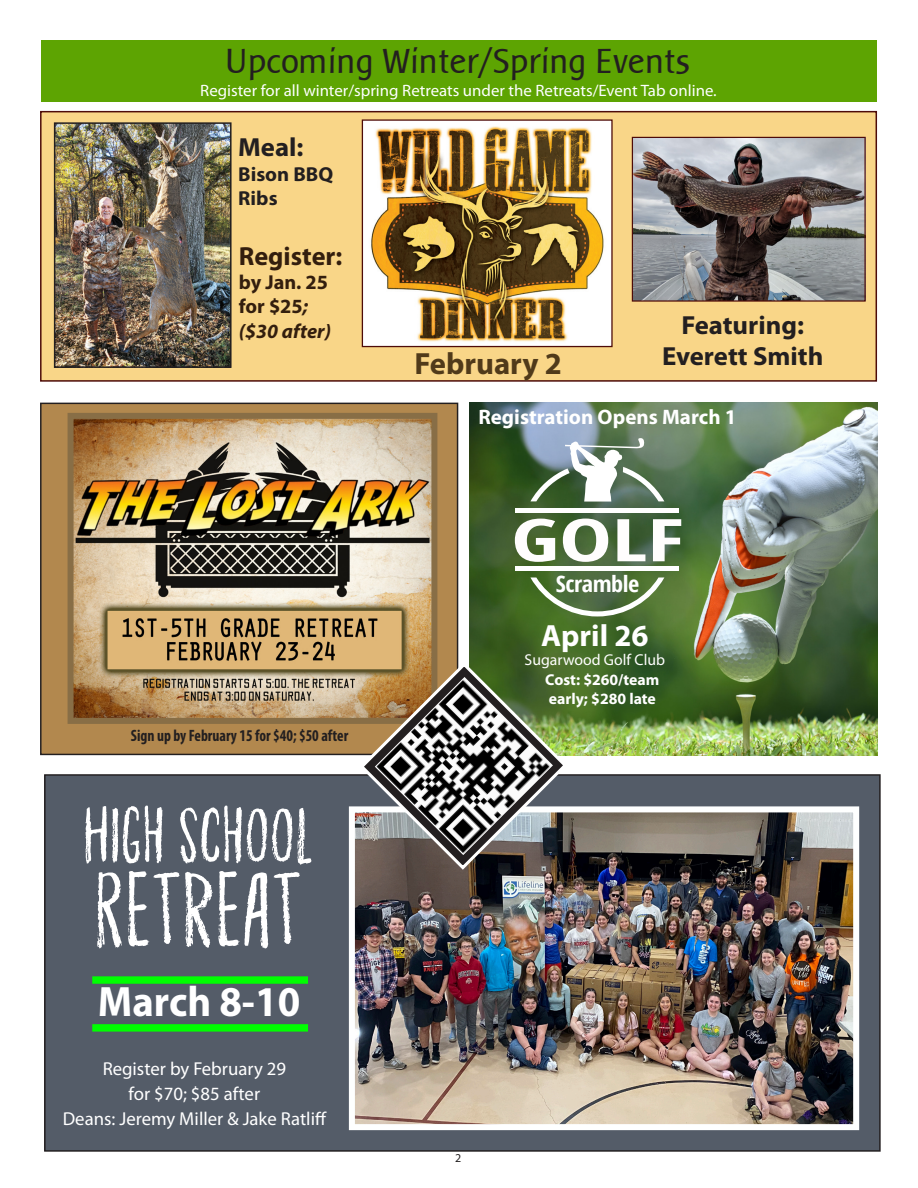
<style>
.page{position:relative;width:918px;height:1188px;background:#fff}
.page>*{position:absolute;margin:0;border:0;box-sizing:border-box;transform-origin:0 0}
.t1{font:81.75px "Ordinary Guy DEMO";color:#fff}
.t2{font:60.75px "Ordinary Guy DEMO";color:#fff}
.t3{font:700 condensed 58.95px "Open Sans";color:#fffdfd;scale:1.5 1}
.t4{font:700 42.6px "Myriad Pro";color:#fff;scale:.95 1}
.t5{font:36px "Baar Sophia";color:#231f20}
.t6{font:700 30.75px "Myriad Pro";color:#503a1a}
.t7{font:700 30.75px "Myriad Pro";color:#fff}
.t8{font:700 26.25px "Myriad Pro";color:#231f20}
.t9{font:700 26.25px "Myriad Pro";color:#331e0e}
.t10{font:700 condensed 22.35px "Open Sans";letter-spacing:-.02em;color:#fff;scale:1.09 1}
.t11{font:700 21px "Myriad Pro";color:#fff}
.t12{font:700 20.25px "Myriad Pro";color:#331e0e}
.t13{font:700 20.25px "Myriad Pro";color:#231f20}
.t14{font:italic 700 20.25px "Myriad Pro";color:#331e0e}
.t15{font:18.75px "Myriad Pro";color:#fff}
.t16{font:16.5px "Myriad Pro";color:#fdffff}
.t17{font:700 condensed 16.5px "Myriad Pro";color:#231f20;scale:.94 1}
.t18{font:700 15.75px/18.9px "Myriad Pro";color:#fff}
.t19{font:15.75px "Myriad Pro";color:#fff}
.t20{font:12px "Myriad Pro";color:#231f20}
.s1{font-style:italic}
</style>
<div class="page">
<div style="left:45px;top:775px;width:835px;height:376px;background:#545c68"></div>
<div style="left:41px;top:40px;width:835px;height:62px;background:#5da402"></div>
<img style="left:470px;top:403px;width:408px;height:352px">
<svg style="left:530px;top:578px;width:134px;height:38px;background:#678454"></svg>
<hr style="left:516px;top:508px;width:163px;height:4px;background:#fff">
<div style="left:516px;top:566px;width:163px;height:5px;background:#fff"></div>
<svg style="left:530px;top:437px;width:134px;height:65px"></svg>
<div style="left:92px;top:976px;width:216px;height:8px;background:#00fe01"></div>
<div style="left:92px;top:1024px;width:216px;height:8px;background:#00fe01"></div>
<div style="left:41px;top:112px;width:835px;height:269px;background:#f9d688"></div>
<div style="left:40px;top:111px;width:837px;height:271px;border:2px solid #4e0c09"></div>
<img style="left:364px;top:121px;width:247px;height:224px">
<div style="left:362px;top:119px;width:251px;height:228px;border:1px solid #4e0c09"></div>
<img style="left:634px;top:139px;width:230px;height:161px">
<div style="left:632px;top:137px;width:234px;height:165px;border:1px solid #4e0c09"></div>
<div style="left:41px;top:403px;width:417px;height:351px;background:#b2884e"></div>
<img style="left:75px;top:420px;width:355px;height:297px">
<div style="left:68px;top:413px;width:369px;height:311px;border:6px solid #886e46"></div>
<img style="left:356px;top:813px;width:496px;height:310px">
<div style="left:349px;top:806px;width:510px;height:324px;border:6px solid #feffff"></div>
<img style="left:358px;top:660px;width:211px;height:212px">
<img style="left:375px;top:677px;width:178px;height:178px">
<img style="left:57px;top:125px;width:172px;height:240px">
<div style="left:54px;top:122px;width:178px;height:246px;border:2px solid #231f20"></div>
<p class="t5" style="left:226px;top:41px;width:467px">Upcoming Winter/Spring Events</p>
<p class="t16" style="left:200px;top:80px;width:518px">Register for all winter/spring Retreats under the Retreats/Event Tab online.</p>
<p class="t8" style="left:238px;top:131px;width:67px">Meal:</p>
<p class="t13" style="left:238px;top:161px;width:97px">Bison BBQ</p>
<p class="t13" style="left:238px;top:185px;width:41px">Ribs</p>
<p class="t9" style="left:239px;top:239px;width:105px">Register:</p>
<p class="t12" style="left:239px;top:269px;width:91px">by Jan. 25</p>
<p class="t12" style="left:239px;top:293px;width:71px">for $25<span class="s1">;</span></p>
<p class="t14" style="left:239px;top:318px;width:94px">($30 after)</p>
<p class="t17" style="left:131px;top:725px;width:233px">Sign up by February 15 for $40; $50 after</p>
<p class="t2" style="left:83px;top:797px;width:231px">HIGH SCHOOL</p>
<p class="t1" style="left:94px;top:857px;width:210px">RETREAT</p>
<p class="t4" style="left:98px;top:974px;width:215px">March 8-10</p>
<p class="t15" style="left:103px;top:1057px;width:185px">Register by February 29</p>
<p class="t15" style="left:129px;top:1082px;width:133px">for $70; $85 after</p>
<p class="t15" style="left:63px;top:1107px;width:265px">Deans: Jeremy Miller &amp; Jake Ratliff</p>
<p class="t6" style="left:414px;top:344px;width:149px">February 2</p>
<p class="t8" style="left:681px;top:308px;width:124px">Featuring:</p>
<p class="t8" style="left:662px;top:339px;width:163px">Everett Smith</p>
<p class="t11" style="left:478px;top:404px;width:260px">Registration Opens March 1</p>
<p class="t3" style="left:511px;top:499px;width:116px">GOLF</p>
<p class="t10" style="left:556px;top:569px;width:78px">Scramble</p>
<p class="t7" style="left:541px;top:616px;width:109px">April 26</p>
<p class="t19" style="left:525px;top:650px;width:142px">Sugarwood Golf Club</p>
<p class="t18" style="left:545px;top:670px;width:116px">Cost: $260/team early; $280 late</p>
<p class="t20" style="left:455px;top:1151px;width:8px">2</p>
</div>
